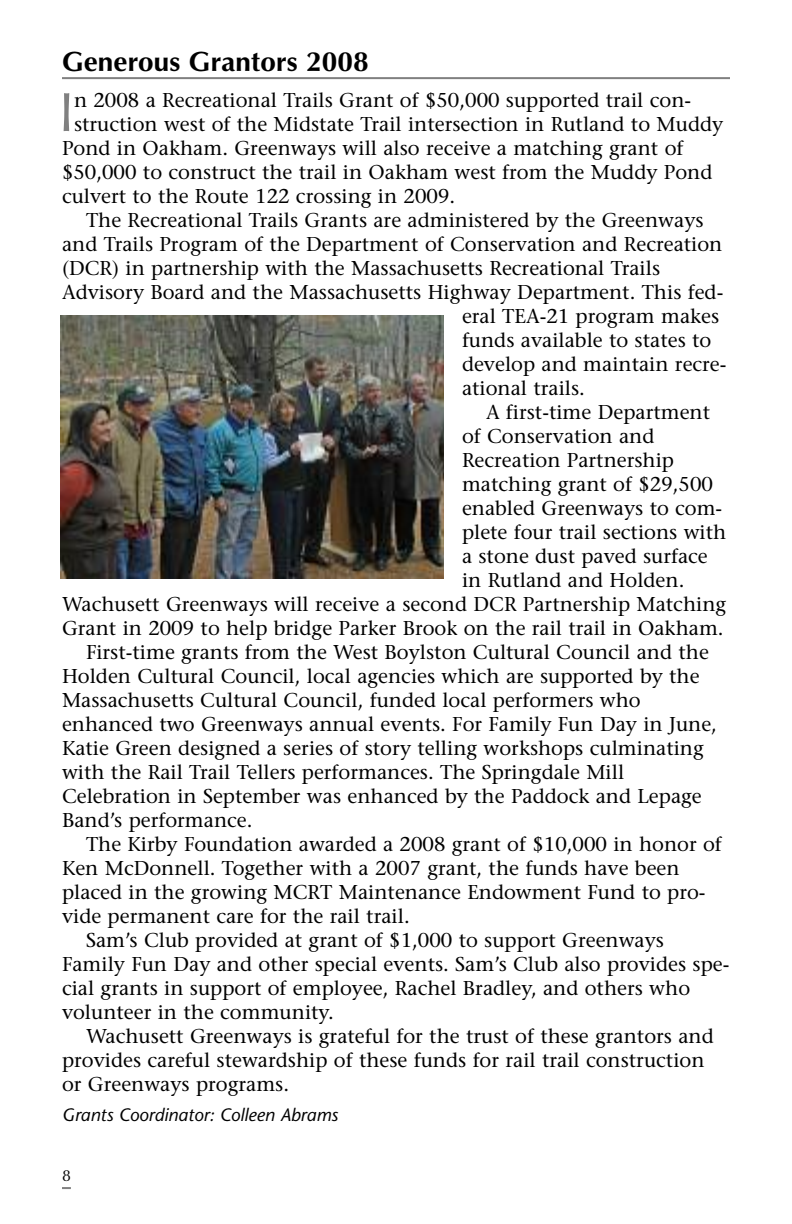
<style>
.page{position:relative;width:792px;height:1224px;background:#fff}
.page>*{position:absolute;margin:0;border:0;box-sizing:border-box;transform-origin:0 0}
.t1{font:55.8px "Optima";color:#808080}
.t2{font:700 28px "Optima";color:#000}
.t3{font:20px "Stone Serif";color:#000}
.t4{font:italic 18px "Stone Sans";color:#000}
.t5{font:16px "Optima";color:#000}
</style>
<div class="page">
<svg style="left:62px;top:1187px;width:9px;height:2px"></svg>
<hr style="left:62px;top:77px;width:668px;height:2px;background:#808080">
<img style="left:60px;top:316px;width:384px;height:262px">
<p class="t2" style="left:62px;top:45px;width:308px">Generous Grantors 2008</p>
<p class="t1" style="left:59px;top:79px;width:17px">I</p>
<p class="t3" style="left:74px;top:92px;width:619px">n 2008 a Recreational Trails Grant of $50,000 supported trail con-</p>
<p class="t3" style="left:74px;top:116px;width:651px">struction west of the Midstate Trail intersection in Rutland to Muddy</p>
<p class="t3" style="left:62px;top:140px;width:623px">Pond in Oakham. Greenways will also receive a matching grant of</p>
<p class="t3" style="left:62px;top:164px;width:652px">$50,000 to construct the trail in Oakham west from the Muddy Pond</p>
<p class="t3" style="left:62px;top:188px;width:395px">culvert to the Route 122 crossing in 2009.</p>
<p class="t3" style="left:86px;top:212px;width:619px">The Recreational Trails Grants are administered by the Greenways</p>
<p class="t3" style="left:62px;top:236px;width:662px">and Trails Program of the Department of Conservation and Recreation</p>
<p class="t3" style="left:62px;top:260px;width:600px">(DCR) in partnership with the Massachusetts Recreational Trails</p>
<p class="t3" style="left:62px;top:284px;width:663px">Advisory Board and the Massachusetts Highway Department. This fed-</p>
<p class="t3" style="left:462px;top:308px;width:259px">eral TEA-21 program makes</p>
<p class="t3" style="left:462px;top:332px;width:251px">funds available to states to</p>
<p class="t3" style="left:462px;top:356px;width:266px">develop and maintain recre-</p>
<p class="t3" style="left:462px;top:380px;width:125px">ational trails.</p>
<p class="t3" style="left:486px;top:404px;width:226px">A first-time Department</p>
<p class="t3" style="left:462px;top:428px;width:194px">of Conservation and</p>
<p class="t3" style="left:462px;top:452px;width:214px">Recreation Partnership</p>
<p class="t3" style="left:462px;top:476px;width:253px">matching grant of $29,500</p>
<p class="t3" style="left:462px;top:500px;width:262px">enabled Greenways to com-</p>
<p class="t3" style="left:462px;top:524px;width:266px">plete four trail sections with</p>
<p class="t3" style="left:462px;top:548px;width:247px">a stone dust paved surface</p>
<p class="t3" style="left:462px;top:572px;width:224px">in Rutland and Holden.</p>
<p class="t3" style="left:62px;top:596px;width:666px">Wachusett Greenways will receive a second DCR Partnership Matching</p>
<p class="t3" style="left:62px;top:620px;width:663px">Grant in 2009 to help bridge Parker Brook on the rail trail in Oakham.</p>
<p class="t3" style="left:86px;top:644px;width:624px">First-time grants from the West Boylston Cultural Council and the</p>
<p class="t3" style="left:62px;top:668px;width:639px">Holden Cultural Council, local agencies which are supported by the</p>
<p class="t3" style="left:62px;top:692px;width:580px">Massachusetts Cultural Council, funded local performers who</p>
<p class="t3" style="left:62px;top:716px;width:657px">enhanced two Greenways annual events. For Family Fun Day in June,</p>
<p class="t3" style="left:62px;top:740px;width:643px">Katie Green designed a series of story telling workshops culminating</p>
<p class="t3" style="left:62px;top:764px;width:564px">with the Rail Trail Tellers performances. The Springdale Mill</p>
<p class="t3" style="left:62px;top:788px;width:641px">Celebration in September was enhanced by the Paddock and Lepage</p>
<p class="t3" style="left:62px;top:812px;width:192px">Band’s performance.</p>
<p class="t3" style="left:86px;top:836px;width:637px">The Kirby Foundation awarded a 2008 grant of $10,000 in honor of</p>
<p class="t3" style="left:62px;top:860px;width:619px">Ken McDonnell. Together with a 2007 grant, the funds have been</p>
<p class="t3" style="left:62px;top:884px;width:645px">placed in the growing MCRT Maintenance Endowment Fund to pro-</p>
<p class="t3" style="left:62px;top:908px;width:349px">vide permanent care for the rail trail.</p>
<p class="t3" style="left:86px;top:932px;width:580px">Sam’s Club provided at grant of $1,000 to support Greenways</p>
<p class="t3" style="left:62px;top:956px;width:669px">Family Fun Day and other special events. Sam’s Club also provides spe-</p>
<p class="t3" style="left:62px;top:980px;width:630px">cial grants in support of employee, Rachel Bradley, and others who</p>
<p class="t3" style="left:62px;top:1004px;width:273px">volunteer in the community.</p>
<p class="t3" style="left:86px;top:1028px;width:629px">Wachusett Greenways is grateful for the trust of these grantors and</p>
<p class="t3" style="left:62px;top:1052px;width:644px">provides careful stewardship of these funds for rail trail construction</p>
<p class="t3" style="left:62px;top:1076px;width:229px">or Greenways programs.</p>
<p class="t4" style="left:62px;top:1108px;width:278px">Grants Coordinator: Colleen Abrams</p>
<p class="t5" style="left:62px;top:1166px;width:10px">8</p>
</div>
